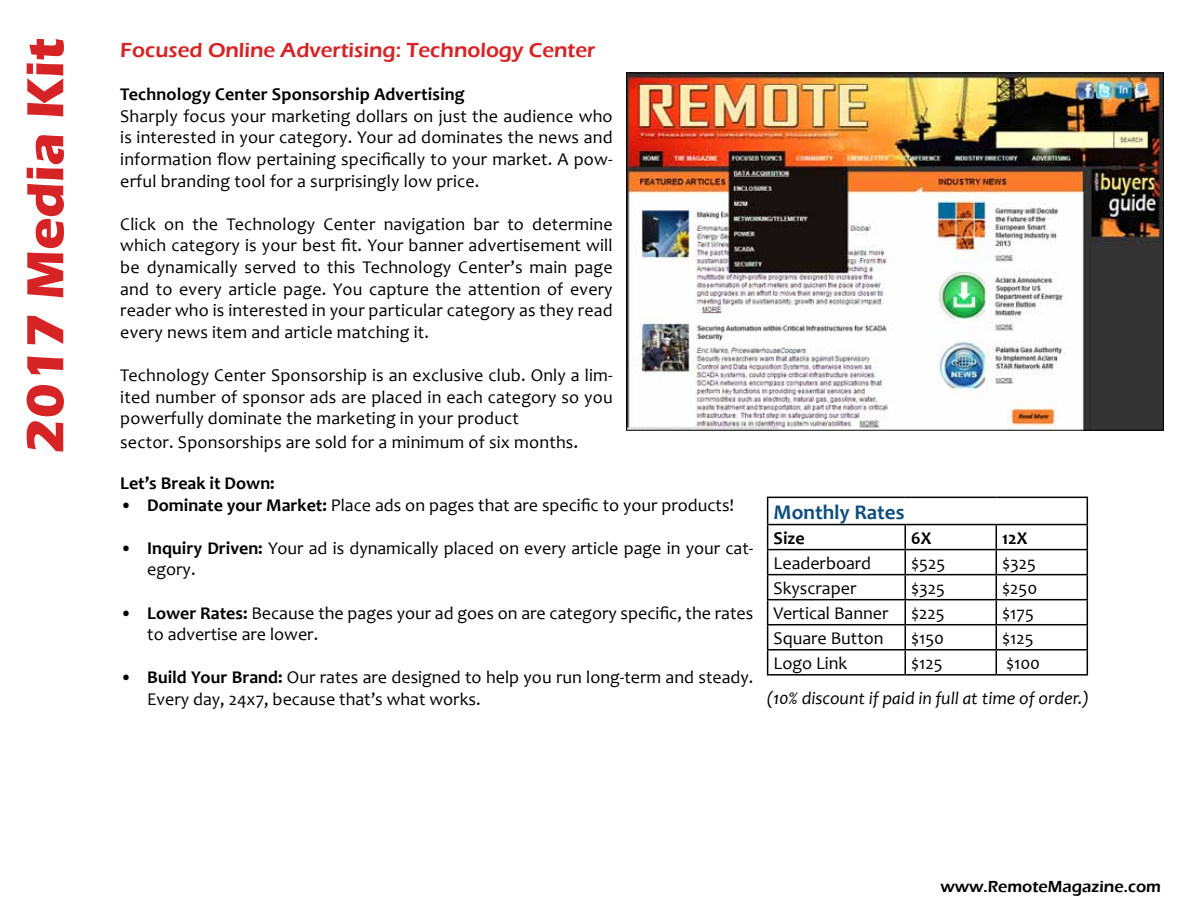
<style>
.page{position:relative;width:1188px;height:918px;background:#fff}
.page>*{position:absolute;margin:0;border:0;box-sizing:border-box;transform-origin:0 0}
.t1{font:700 54px "Eras ITC";color:#d62326}
.t2{font:600 21px "Eras ITC";color:#d62326}
.t3{font:700 21px "Candara";color:#0d4d7d}
.t4{font:18px/21.6px "Candara";color:#000;text-align:justify}
.t5{font:700 18px "Candara";letter-spacing:.01em;color:#000}
.t6{font:italic 18px "Candara";color:#000}
.t7{font:600 16.5px "Eras ITC";color:#000}
.s1{font-size:19.5px}
.s2{font-weight:700}
</style>
<div class="page">
<img style="left:628px;top:75px;width:534px;height:354px">
<hr style="left:767px;top:497px;width:138px;height:1px;background:#000">
<hr style="left:905px;top:497px;width:91px;height:1px;background:#000">
<hr style="left:996px;top:497px;width:92px;height:1px;background:#000">
<hr style="left:767px;top:524px;width:138px;height:1px;background:#000">
<hr style="left:905px;top:524px;width:91px;height:1px;background:#000">
<hr style="left:904px;top:525px;width:2px;height:24px;background:#000">
<hr style="left:996px;top:524px;width:92px;height:1px;background:#000">
<hr style="left:767px;top:549px;width:138px;height:1px;background:#000">
<hr style="left:905px;top:549px;width:91px;height:1px;background:#000">
<hr style="left:904px;top:550px;width:2px;height:24px;background:#000">
<hr style="left:996px;top:549px;width:92px;height:1px;background:#000">
<hr style="left:767px;top:574px;width:138px;height:1px;background:#000">
<hr style="left:905px;top:574px;width:91px;height:1px;background:#000">
<hr style="left:904px;top:575px;width:2px;height:24px;background:#000">
<hr style="left:996px;top:574px;width:92px;height:1px;background:#000">
<hr style="left:767px;top:599px;width:138px;height:1px;background:#000">
<hr style="left:905px;top:599px;width:91px;height:1px;background:#000">
<hr style="left:904px;top:600px;width:2px;height:24px;background:#000">
<hr style="left:996px;top:599px;width:92px;height:1px;background:#000">
<hr style="left:767px;top:624px;width:138px;height:1px;background:#000">
<hr style="left:905px;top:624px;width:91px;height:1px;background:#000">
<hr style="left:904px;top:625px;width:2px;height:24px;background:#000">
<hr style="left:996px;top:624px;width:92px;height:1px;background:#000">
<hr style="left:767px;top:649px;width:138px;height:2px;background:#000">
<svg style="left:767px;top:498px;width:1px;height:176px"></svg>
<hr style="left:905px;top:649px;width:91px;height:2px;background:#000">
<hr style="left:904px;top:651px;width:2px;height:23px;background:#000">
<hr style="left:996px;top:649px;width:92px;height:2px;background:#000">
<svg style="left:996px;top:525px;width:1px;height:149px"></svg>
<svg style="left:1087px;top:498px;width:1px;height:176px"></svg>
<hr style="left:767px;top:674px;width:138px;height:2px;background:#000">
<hr style="left:905px;top:674px;width:91px;height:2px;background:#000">
<hr style="left:996px;top:674px;width:92px;height:2px;background:#000">
<h1 class="t1" style="left:14px;top:454px;width:417px;rotate:-90deg">2017 Media Kit</h1>
<p class="t2" style="left:120px;top:38px;width:477px">Focused Online Advertising: Technology Center</p>
<p class="t5" style="left:120px;top:83px;width:346px">Technology Center Sponsorship Advertising</p>
<p class="t4" style="left:120px;top:105px;width:494px">Sharply focus your marketing dollars on just the audience who is interested in your category. Your ad dominates the news and information flow pertaining specifically to your market. A pow&shy;erful branding tool for a surprisingly low price.</p>
<p class="t4" style="left:120px;top:213px;width:494px">Click on the Technology Center navigation bar to determine which category is your best fit. Your banner advertisement will be dynamically served to this Technology Center’s main page and to every article page. You capture the attention of every reader who is interested in your particular category as they read every news item and article matching it.</p>
<p class="t4" style="left:120px;top:364px;width:494px">Technology Center Sponsorship is an exclusive club. Only a lim&shy;ited number of sponsor ads are placed in each category so you powerfully dominate the marketing in your product</p>
<p class="t4" style="left:120px;top:431px;width:460px">sector. Sponsorships are sold for a minimum of six months<span class="s1">.</span></p>
<p class="t5" style="left:120px;top:472px;width:156px">Let’s Break it Down:</p>
<p class="t4" style="left:120px;top:494px;width:615px"><span class="s2">• Dominate your Market:</span> Place ads on pages that are specific to your products!</p>
<p class="t4" style="left:147px;top:537px;width:608px;text-indent:-27px"><span class="s2">• Inquiry Driven:</span> Your ad is dynamically placed on every article page in your cat&shy;egory.</p>
<p class="t4" style="left:147px;top:602px;width:608px;text-indent:-27px"><span class="s2">• Lower Rates:</span> Because the pages your ad goes on are category specific, the rates to advertise are lower.</p>
<p class="t4" style="left:147px;top:667px;width:608px;text-indent:-27px"><span class="s2">• Build Your Brand:</span> Our rates are designed to help you run long-term and steady.<br>Every day, 24x7, because that’s what works.</p>
<p class="t3" style="left:774px;top:499px;width:132px">Monthly Rates</p>
<p class="t5" style="left:774px;top:526px;width:32px">Size</p>
<p class="t5" style="left:911px;top:526px;width:22px">6X</p>
<p class="t5" style="left:1002px;top:526px;width:27px">12X</p>
<p class="t4" style="left:774px;top:552px;width:99px">Leaderboard</p>
<p class="t4" style="left:911px;top:552px;width:35px">$525</p>
<p class="t4" style="left:1002px;top:552px;width:35px">$325</p>
<p class="t4" style="left:774px;top:577px;width:84px">Skyscraper</p>
<p class="t4" style="left:911px;top:577px;width:35px">$325</p>
<p class="t4" style="left:1002px;top:577px;width:37px">$250</p>
<p class="t4" style="left:774px;top:602px;width:116px">Vertical Banner</p>
<p class="t4" style="left:911px;top:602px;width:35px">$225</p>
<p class="t4" style="left:1002px;top:602px;width:33px">$175</p>
<p class="t4" style="left:774px;top:627px;width:112px">Square Button</p>
<p class="t4" style="left:911px;top:627px;width:35px">$150</p>
<p class="t4" style="left:1002px;top:627px;width:33px">$125</p>
<p class="t4" style="left:774px;top:652px;width:75px">Logo Link</p>
<p class="t4" style="left:911px;top:652px;width:33px">$125</p>
<p class="t4" style="left:1006px;top:652px;width:36px">$100</p>
<p class="t6" style="left:767px;top:687px;width:324px">(10% discount if paid in full at time of order.)</p>
<p class="t7" style="left:941px;top:877px;width:222px">www.RemoteMagazine.com</p>
</div>
